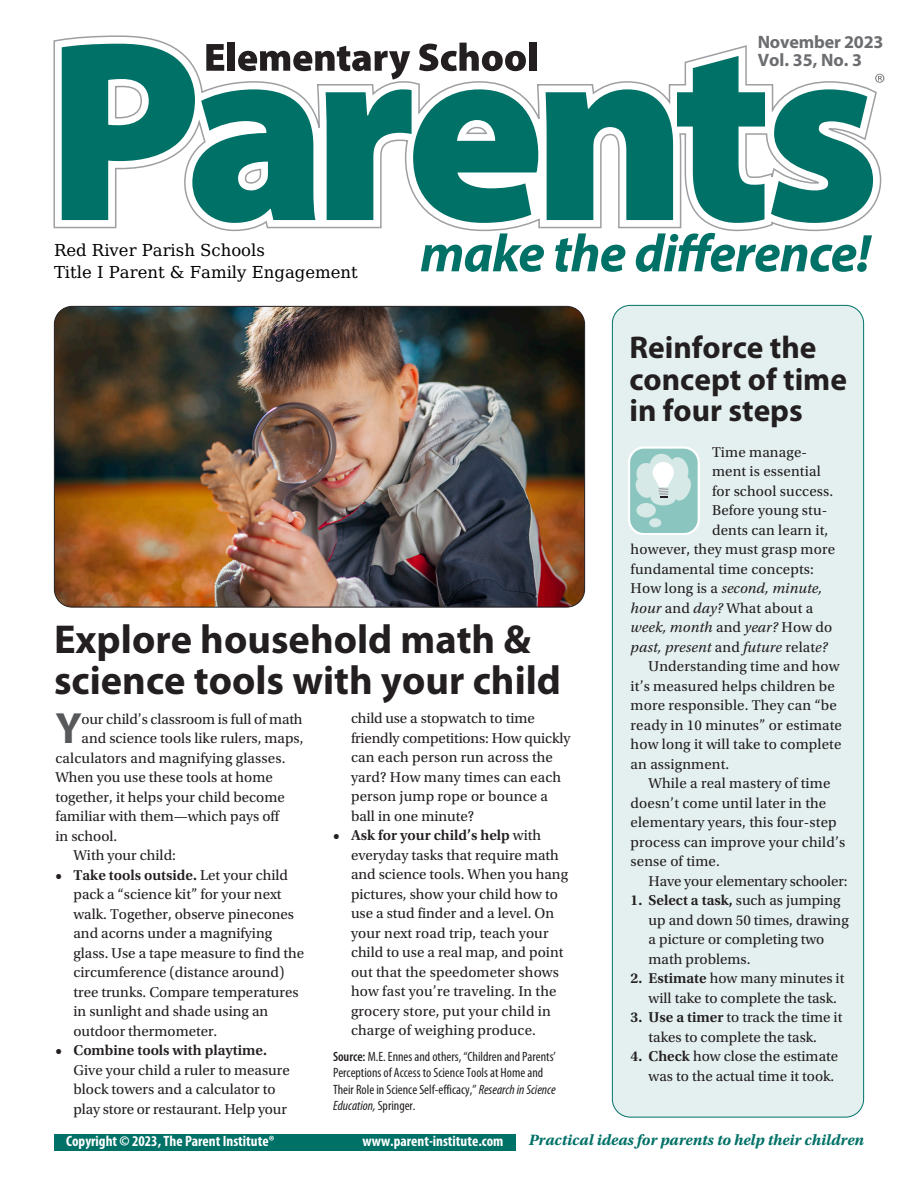
<style>
.page{position:relative;width:918px;height:1188px;background:#fff}
.page>*{position:absolute;margin:0;border:0;box-sizing:border-box;transform-origin:0 0}
.t1{font:700 43.95px "Myriad Pro";color:#57585a}
.t2{font:700 40.5px/40.5px "Myriad Pro";color:#231f20}
.t3{font:700 31.5px/31.5px "Myriad Pro";color:#231f20}
.t4{font:700 18px/18px "Myriad Pro";letter-spacing:-.01em;color:#6c6d70}
.t5{font:16.5px/22.5px "DejaVu Math Te X Gyre";color:#000}
.t6{font:italic 700 15.75px "Utopia Std";color:#007167}
.t7{font:15px/19.5px "Utopia Std";color:#231f20}
.t8{font:italic 15px "Utopia Std";letter-spacing:.01em;color:#231f20}
.t9{font:700 condensed 15px "Myriad Pro";color:#fff}
.t10{font:600 15px "Utopia Std";color:#231f20}
.t11{font:condensed 13.5px/16.5px "Myriad Pro";color:#231f20}
.s1{font-weight:600}
.s2{font-style:italic}
.s3{font-style:normal}
</style>
<div class="page">
<div style="left:612px;top:305px;width:252px;height:812px;background:#e4f0ef;border-radius:18px"></div>
<svg style="left:53px;top:35px;width:829px;height:197px"></svg>
<svg style="left:771px;top:89px;width:102px;height:134px"></svg>
<svg style="left:421px;top:233px;width:123px;height:39px"></svg>
<svg style="left:555px;top:233px;width:70px;height:39px"></svg>
<svg style="left:636px;top:233px;width:236px;height:39px"></svg>
<svg style="left:62px;top:43px;width:476px;height:180px"></svg>
<div style="left:529px;top:43px;width:7px;height:28px;background:#231f20"></div>
<svg style="left:875px;top:74px;width:9px;height:9px"></svg>
<svg style="left:628px;top:446px;width:72px;height:89px"></svg>
<div style="left:54px;top:1134px;width:462px;height:16px;background:#007167"></div>
<img style="left:54px;top:306px;width:531px;height:300px">
<p class="t4" style="left:758px;top:32px;width:127px">November 2023<br>Vol. 35, No. 3</p>
<p class="t5" style="left:54px;top:240px;width:305px">Red River Parish Schools<br>Title I Parent &amp; Family Engagement</p>
<h2 class="t2" style="left:54px;top:618px;width:509px">Explore household math &amp; science tools with your child</h2>
<h1 class="t1" style="left:56px;top:700px;width:28px">Y</h1>
<p class="t7" style="left:82px;top:709px;width:223px">our child’s classroom is full of math</p>
<p class="t7" style="left:351px;top:709px;width:221px">child use a stopwatch to time friendly competitions: How quickly can each person run across the yard? How many times can each person jump rope or bounce a ball in one minute?</p>
<p class="t7" style="left:351px;top:826px;width:219px;text-indent:-18px"><span class="s1">• Ask for your child’s help</span> with everyday tasks that require math and science tools. When you hang pictures, show your child how to use a stud finder and a level. On your next road trip, teach your child to use a real map, and point out that the speedometer shows how fast you’re traveling. In the grocery store, put your child in charge of weighing produce.</p>
<p class="t11" style="left:333px;top:1048px;width:224px"><span class="s1">Source:</span> M.E. Ennes and others, “Children and Parents’ Perceptions of Access to Science Tools at Home and Their Role in Science Self-efficacy,” <span class="s2">Research in Science Education,</span> Springer.</p>
<p class="t7" style="left:82px;top:729px;width:223px">and science tools like rulers, maps,</p>
<p class="t7" style="left:55px;top:748px;width:231px">calculators and magnifying glasses.</p>
<p class="t7" style="left:55px;top:768px;width:219px">When you use these tools at home</p>
<p class="t7" style="left:55px;top:787px;width:231px">together, it helps your child become</p>
<p class="t7" style="left:55px;top:807px;width:225px">familiar with them—which pays off</p>
<p class="t7" style="left:55px;top:826px;width:63px">in school.</p>
<p class="t7" style="left:74px;top:846px;width:104px">With your child:</p>
<p class="t7" style="left:74px;top:865px;width:232px;text-indent:-18px"><span class="s1">• Take tools outside.</span> Let your child pack a “science kit” for your next walk. Together, observe pinecones and acorns under a magnifying glass. Use a tape measure to find the circumference (distance around) tree trunks. Compare temperatures in sunlight and shade using an outdoor thermometer.</p>
<p class="t10" style="left:56px;top:1042px;width:213px">• Combine tools with playtime.</p>
<p class="t7" style="left:74px;top:1060px;width:218px">Give your child a ruler to measure block towers and a calculator to play store or restaurant. Help your</p>
<h3 class="t3" style="left:629px;top:331px;width:219px">Reinforce the concept of time in four steps</h3>
<p class="t7" style="left:712px;top:442px;width:97px">Time manage-</p>
<p class="t7" style="left:712px;top:462px;width:110px">ment is essential</p>
<p class="t7" style="left:712px;top:481px;width:123px">for school success.</p>
<p class="t7" style="left:712px;top:501px;width:117px">Before young stu-</p>
<p class="t7" style="left:712px;top:520px;width:118px">dents can learn it,</p>
<p class="t7" style="left:631px;top:540px;width:206px">however, they must grasp more</p>
<p class="t7" style="left:631px;top:559px;width:185px">fundamental time concepts:</p>
<p class="t8" style="left:631px;top:580px;width:193px"><span class="s3">How long is a</span> second, minute,</p>
<p class="t7" style="left:631px;top:598px;width:184px"><span class="s2">hour</span> and <span class="s2">day?</span> What about a</p>
<p class="t8" style="left:631px;top:619px;width:203px">week, month <span class="s3">and</span> year? <span class="s3">How do</span></p>
<p class="t8" style="left:631px;top:639px;width:199px">past, present <span class="s3">and</span> future <span class="s3">relat</span>e?</p>
<p class="t7" style="left:649px;top:657px;width:193px">Understanding time and how</p>
<p class="t7" style="left:631px;top:676px;width:206px">it’s measured helps children be</p>
<p class="t7" style="left:631px;top:696px;width:208px">more responsible. They can “be</p>
<p class="t7" style="left:631px;top:715px;width:213px">ready in 10 minutes” or estimate</p>
<p class="t7" style="left:631px;top:735px;width:212px">how long it will take to complete</p>
<p class="t7" style="left:631px;top:754px;width:100px">an assignment.</p>
<p class="t7" style="left:649px;top:774px;width:183px">While a real mastery of time</p>
<p class="t7" style="left:631px;top:793px;width:197px">doesn’t come until later in the</p>
<p class="t7" style="left:631px;top:813px;width:208px">elementary years, this four-step</p>
<p class="t7" style="left:631px;top:832px;width:216px">process can improve your child’s</p>
<p class="t7" style="left:631px;top:852px;width:91px">sense of time.</p>
<p class="t7" style="left:649px;top:871px;width:200px">Have your elementary schooler:</p>
<p class="t7" style="left:649px;top:891px;width:202px;text-indent:-18px"><span class="s1">1. Select a task,</span> such as jumping up and down 50 times, drawing a picture or completing two math problems.</p>
<p class="t7" style="left:649px;top:969px;width:197px;text-indent:-18px"><span class="s1">2. Estimate</span> how many minutes it will take to complete the task.</p>
<p class="t7" style="left:631px;top:1008px;width:213px;text-align:center"><span class="s1">3. Use a timer</span> to track the time it takes to complete the task.</p>
<p class="t7" style="left:631px;top:1047px;width:209px;text-align:right"><span class="s1">4. Check</span> how close the estimate was to the actual time it took.</p>
<p class="t9" style="left:66px;top:1132px;width:210px">Copyright © 2023, The Parent Institute®</p>
<p class="t9" style="left:363px;top:1132px;width:142px">www.parent-institute.com</p>
<p class="t6" style="left:529px;top:1131px;width:337px">Practical ideas for parents to help their children</p>
</div>
